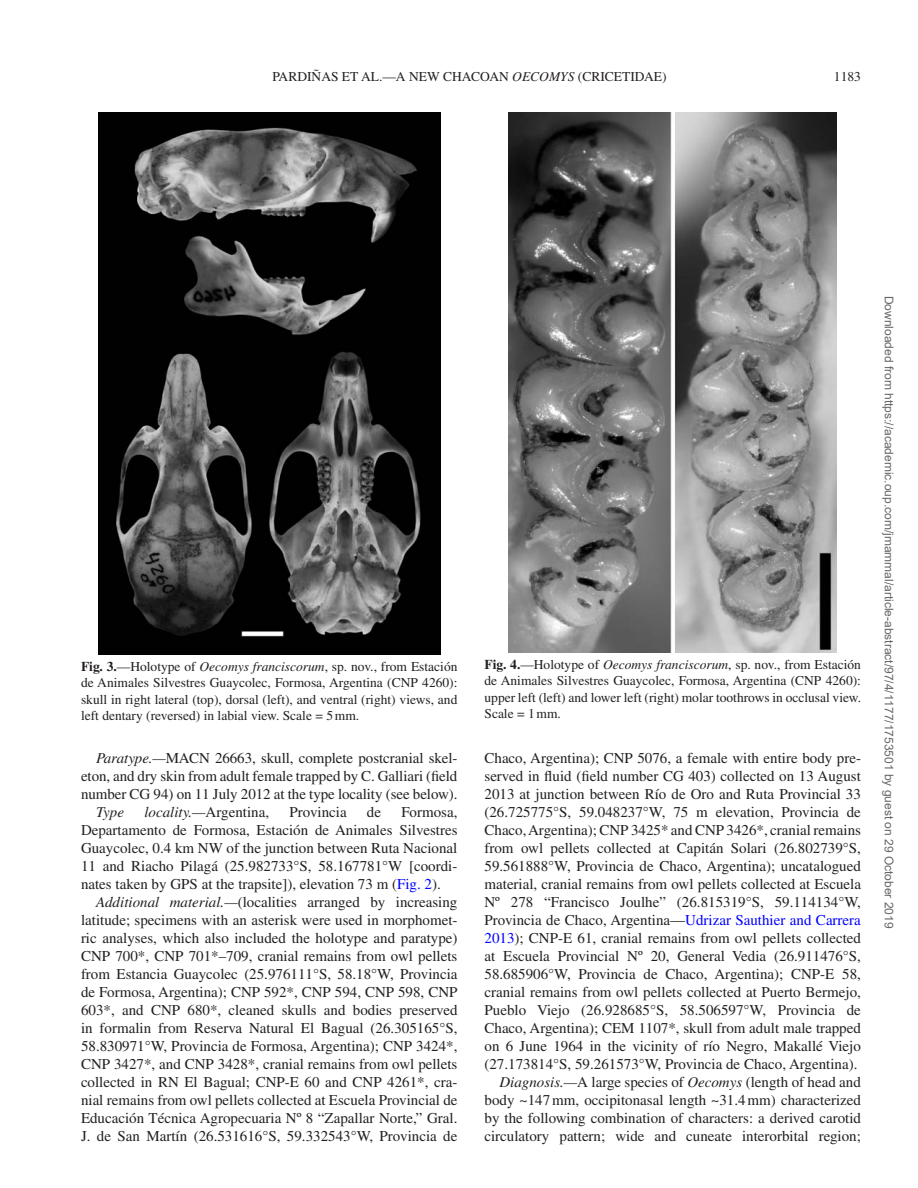
<style>
.page{position:relative;width:918px;height:1188px;background:#fff}
.page>*{position:absolute;margin:0;border:0;box-sizing:border-box;transform-origin:0 0}
.t1{font:15px/18px "Times";color:#231f20;text-align:justify}
.t2{font:italic 15px "Times";color:#231f20}
.t3{font:13.5px/16.5px "Times";color:#231f20;text-align:justify}
.t4{font:12px "Arial";color:#666}
.s1{font-style:italic}
.s2{font-weight:700}
.s3{font-style:normal}
.s4{color:#00f}
</style>
<div class="page">
<img style="left:98px;top:112px;width:342px;height:542px">
<img style="left:509px;top:112px;width:328px;height:540px">
<p class="t3" style="left:272px;top:68px;width:396px">PARDIÑAS ET AL.—A NEW CHACOAN <span class="s1">OECOMYS</span> (CRICETIDAE)</p>
<p class="t3" style="left:834px;top:68px;width:28px">1183</p>
<p class="t3" style="left:81px;top:658px;width:378px"><span class="s2">Fig. 3.</span>—Holotype of <span class="s1">Oecomys franciscorum</span>, sp. nov., from Estación de Animales Silvestres Guaycolec, Formosa, Argentina (CNP 4260): skull in right lateral (top), dorsal (left), and ventral (right) views, and left dentary (reversed) in labial view. Scale = 5mm.</p>
<p class="t3" style="left:484px;top:656px;width:378px"><span class="s2">Fig. 4.</span>—Holotype of <span class="s1">Oecomys franciscorum</span>, sp. nov., from Estación de Animales Silvestres Guaycolec, Formosa, Argentina (CNP 4260): upper left (left) and lower left (right) molar toothrows in occlusal view.<br>Scale = 1mm.</p>
<p class="t1" style="left:81px;top:749px;width:378px;text-indent:15px"><span class="s1">Paratype.—</span>MACN 26663, skull, complete postcranial skel&shy;eton, and dry skin from adult female trapped by C. Galliari (field number CG 94) on 11 July 2012 at the type locality (see below).</p>
<p class="t2" style="left:96px;top:804px;width:30px">Type</p>
<p class="t2" style="left:144px;top:804px;width:126px">locality.—<span class="s3">Argentina,</span></p>
<p class="t1" style="left:289px;top:803px;width:59px">Provincia</p>
<p class="t1" style="left:367px;top:803px;width:16px">de</p>
<p class="t1" style="left:81px;top:803px;width:378px;text-indent:320px">Formosa, Departamento de Formosa, Estación de Animales Silvestres Guaycolec, 0.4 km NW of the junction between Ruta Nacional 11 and Riacho Pilagá (25.982733°S, 58.167781°W [coordi&shy;nates taken by GPS at the trapsite]), elevation 73 m (<span class="s4">Fig. 2</span>).</p>
<p class="t1" style="left:81px;top:893px;width:378px;text-indent:15px"><span class="s1">Additional material.—</span>(localities arranged by increasing latitude; specimens with an asterisk were used in morphomet&shy;ric analyses, which also included the holotype and paratype)<br>CNP 700*, CNP 701*–709, cranial remains from owl pellets from Estancia Guaycolec (25.976111°S, 58.18°W, Provincia de Formosa, Argentina); CNP 592*, CNP 594, CNP 598, CNP 603*, and CNP 680*, cleaned skulls and bodies preserved in formalin from Reserva Natural El Bagual (26.305165°S, 58.830971°W, Provincia de Formosa, Argentina); CNP 3424*, CNP 3427*, and CNP 3428*, cranial remains from owl pellets collected in RN El Bagual; CNP-E 60 and CNP 4261*, cra&shy;nial remains from owl pellets collected at Escuela Provincial de Educación Técnica Agropecuaria Nº 8 “Zapallar Norte,” Gral.<br>J. de San Martín (26.531616°S, 59.332543°W, Provincia de</p>
<p class="t1" style="left:484px;top:749px;width:378px;text-align:right">Chaco, Argentina); CNP 5076, a female with entire body pre&shy;served in fluid (field number CG 403) collected on 13 August 2013 at junction between Río de Oro and Ruta Provincial 33 (26.725775°S, 59.048237°W, 75 m elevation, Provincia de Chaco, Argentina); CNP 3425* and CNP 3426*, cranial remains from owl pellets collected at Capitán Solari (26.802739°S, 59.561888°W, Provincia de Chaco, Argentina); uncatalogued material, cranial remains from owl pellets collected at Escuela Nº 278 “Francisco Joulhe” (26.815319°S, 59.114134°W, Provincia de Chaco, Argentina—<span class="s4">Udrizar Sauthier and Carrera 2013</span>); CNP-E 61, cranial remains from owl pellets collected at Escuela Provincial Nº 20, General Vedia (26.911476°S, 58.685906°W, Provincia de Chaco, Argentina); CNP-E 58, cranial remains from owl pellets collected at Puerto Bermejo, Pueblo Viejo (26.928685°S, 58.506597°W, Provincia de Chaco, Argentina); CEM 1107*, skull from adult male trapped on 6 June 1964 in the vicinity of río Negro, Makallé Viejo (27.173814°S, 59.261573°W, Provincia de Chaco, Argentina).<br><span class="s1">Diagnosis.—</span>A large species of <span class="s1">Oecomys</span> (length of head and body ~147mm, occipitonasal length ~31.4mm) characterized by the following combination of characters: a derived carotid circulatory pattern; wide and cuneate interorbital region;</p>
<p class="t4" style="left:893px;top:296px;width:634px;rotate:90deg">Downloaded from https://academic.oup.com/jmammal/article-abstract/97/4/1177/1753501 by guest on 29 October 2019</p>
</div>
